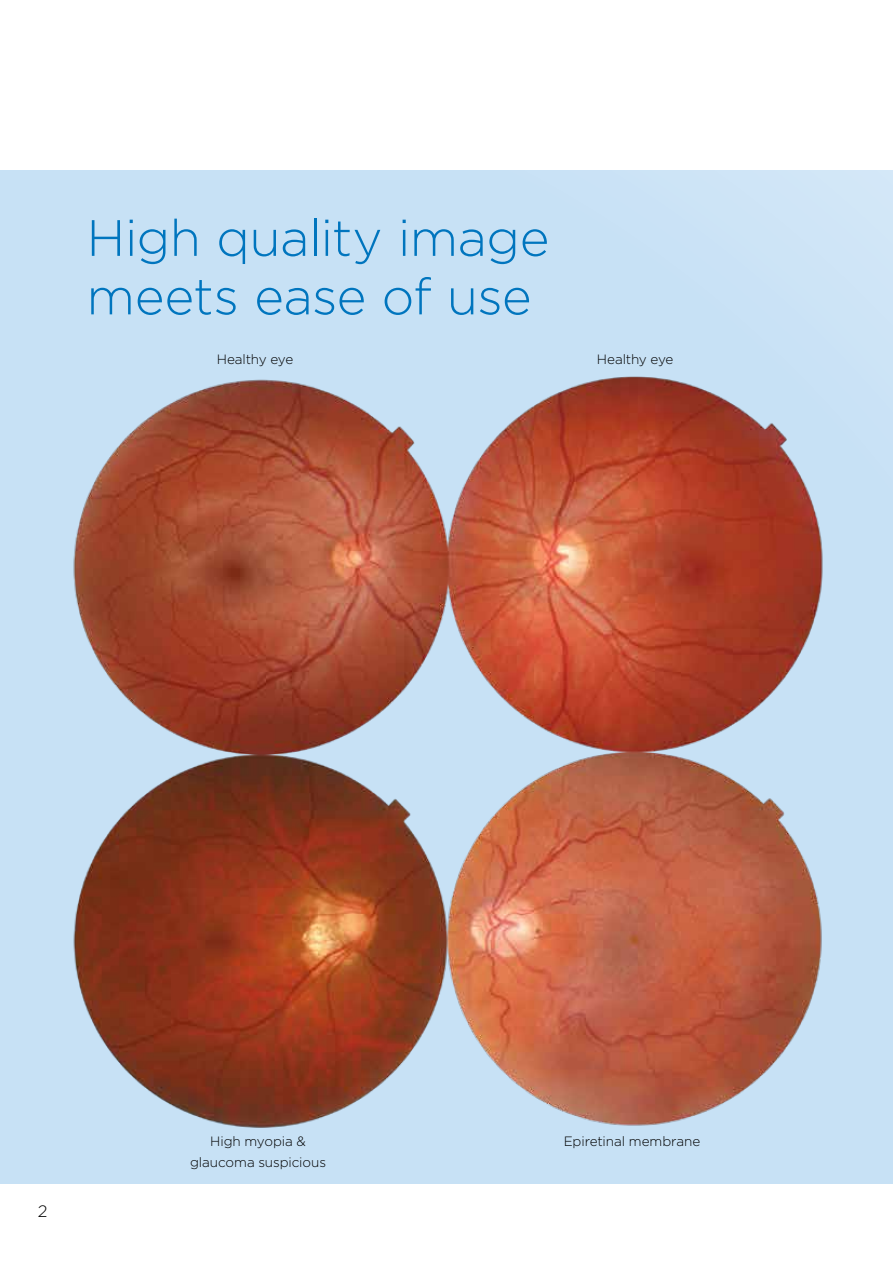
<style>
.page{position:relative;width:893px;height:1263px;background:#fff}
.page>*{position:absolute;margin:0;border:0;box-sizing:border-box;transform-origin:0 0}
.t1{font:300 51px/58.5px "Gotham";letter-spacing:-.01em;color:#0075be}
.t2{font:300 16.5px "Gotham";color:#000}
.t3{font:300 13.5px/21px "Gotham";letter-spacing:-.005em;color:#000;text-align:center}
</style>
<div class="page">
<img style="left:0;top:170px;width:893px;height:1014px">
<h1 class="t1" style="left:87px;top:207px;width:464px">High quality image meets ease of use</h1>
<p class="t3" style="left:217px;top:348px;width:78px">Healthy eye</p>
<p class="t3" style="left:597px;top:348px;width:78px">Healthy eye</p>
<p class="t2" style="left:38px;top:1201px;width:11px">2</p>
<p class="t3" style="left:190px;top:1130px;width:138px">High myopia &amp; glaucoma suspicious</p>
<p class="t3" style="left:564px;top:1130px;width:138px">Epiretinal membrane</p>
</div>
